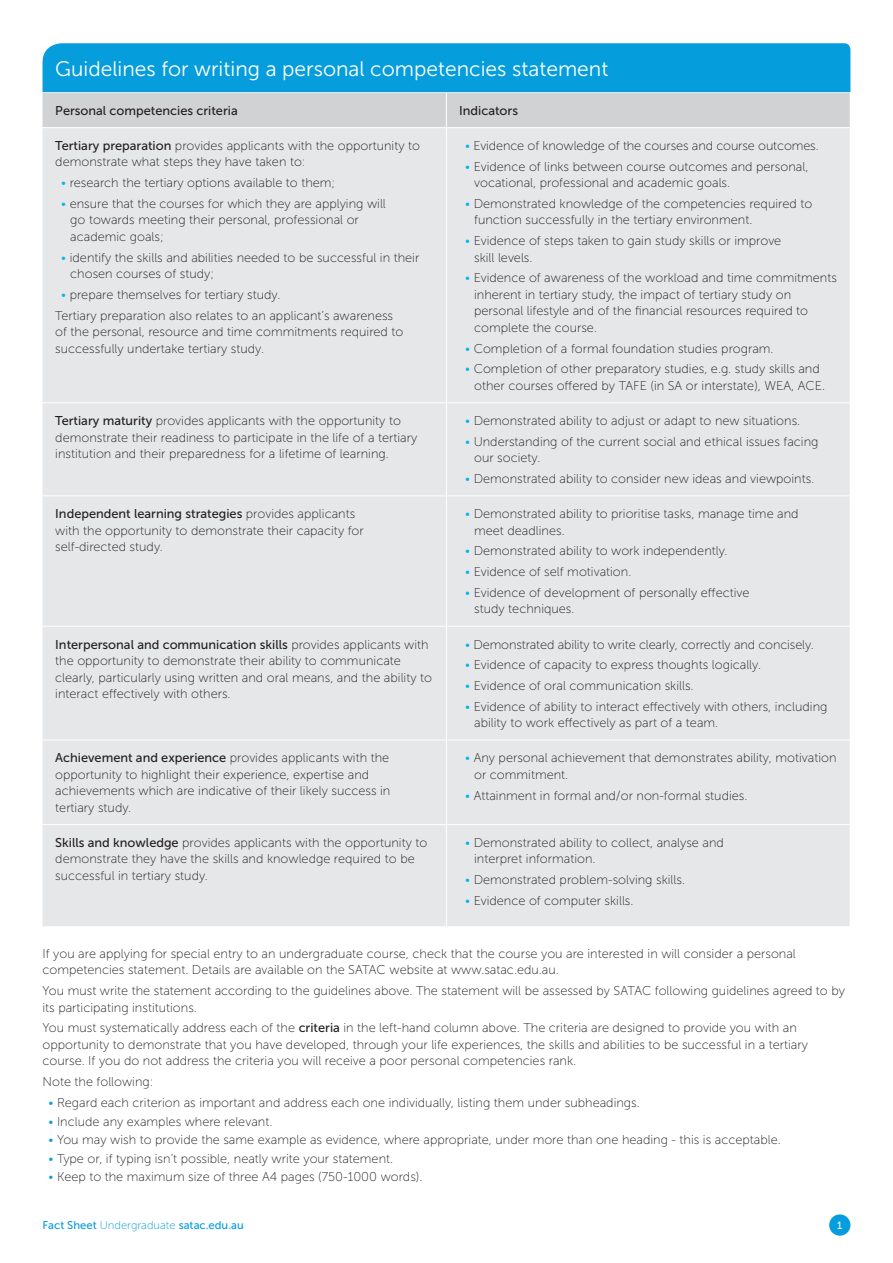
<style>
.page{position:relative;width:893px;height:1263px;background:#fff}
.page>*{position:absolute;margin:0;border:0;box-sizing:border-box;transform-origin:0 0}
.t1{font:24.45px "Museo Sans 300";color:#fff}
.t2{font:21px "Museo Sans 300";color:#fff}
.Body_Copy{font:12.75px/16.5px "Museo Sans 100";color:#231f20}
.Dot_Point_List{font:12.75px "Museo Sans 100";color:#231f20}
.Body_Copy_-_bold{font:12.75px "Museo Sans 500";color:#231f20}
.t3{font:11.25px "Museo Sans 500";color:#069ddc}
.t4{font:10.5px "Museo Sans 500";color:#fff}
.s1{font-family:"Museo Sans 500"}
.s2{color:#00b6ee}
.s3{color:#069ddc}
.s4{font-family:"Museo Sans 100"}
</style>
<div class="page">
<div style="left:829px;top:1214px;width:21px;height:22px;background:#069ddc;border-radius:50%"></div>
<div style="left:43px;top:128px;width:807px;height:798px;background:#e6e7e9"></div>
<hr style="left:43px;top:402px;width:403px;height:1px;background:#fff">
<hr style="left:446px;top:402px;width:404px;height:1px;background:#fff">
<hr style="left:43px;top:495px;width:403px;height:1px;background:#fff">
<hr style="left:446px;top:495px;width:404px;height:1px;background:#fff">
<hr style="left:43px;top:626px;width:403px;height:1px;background:#fff">
<hr style="left:446px;top:626px;width:404px;height:1px;background:#fff">
<hr style="left:43px;top:740px;width:403px;height:1px;background:#fff">
<hr style="left:446px;top:740px;width:404px;height:1px;background:#fff">
<hr style="left:43px;top:824px;width:403px;height:1px;background:#fff">
<hr style="left:446px;top:824px;width:404px;height:1px;background:#fff">
<hr style="left:446px;top:128px;width:1px;height:274px;background:#fff">
<hr style="left:446px;top:403px;width:1px;height:92px;background:#fff">
<hr style="left:446px;top:496px;width:1px;height:130px;background:#fff">
<hr style="left:446px;top:626px;width:1px;height:114px;background:#fff">
<hr style="left:446px;top:740px;width:1px;height:84px;background:#fff">
<hr style="left:446px;top:825px;width:1px;height:101px;background:#fff">
<svg style="left:43px;top:43px;width:807px;height:84px;background:#5bb3d9"></svg>
<p class="t1" style="left:43px;top:50px;width:195px">Year 12 Subquota</p>
<p class="t2" style="left:55px;top:57px;width:555px">Guidelines for writing a personal competencies statement</p>
<p class="Body_Copy_-_bold" style="left:55px;top:103px;width:184px">Personal competencies criteria</p>
<p class="Body_Copy_-_bold" style="left:459px;top:103px;width:60px">Indicators</p>
<p class="Body_Copy" style="left:55px;top:137px;width:366px"><span class="s1">Tertiary preparation</span> provides applicants with the opportunity to demonstrate what steps they have taken to:</p>
<p class="Body_Copy" style="left:61px;top:175px;width:276px"><span class="s2">•</span> research the tertiary options available to them;</p>
<p class="Body_Copy" style="left:70px;top:195px;width:317px;text-indent:-9px"><span class="s2">•</span> ensure that the courses for which they are applying will go towards meeting their personal, professional or academic goals;</p>
<p class="Body_Copy" style="left:70px;top:249px;width:351px;text-indent:-9px"><span class="s2">•</span> identify the skills and abilities needed to be successful in their chosen courses of study;</p>
<p class="Body_Copy" style="left:61px;top:286px;width:221px"><span class="s2">•</span> prepare themselves for tertiary study.</p>
<p class="Body_Copy" style="left:55px;top:307px;width:350px">Tertiary preparation also relates to an applicant’s awareness of the personal, resource and time commitments required to successfully undertake tertiary study.</p>
<p class="Body_Copy" style="left:465px;top:137px;width:355px"><span class="s2">•</span> Evidence of knowledge of the courses and course outcomes.</p>
<p class="Body_Copy" style="left:474px;top:158px;width:336px;text-indent:-9px"><span class="s2">•</span> Evidence of links between course outcomes and personal, vocational, professional and academic goals.</p>
<p class="Body_Copy" style="left:474px;top:195px;width:340px;text-indent:-9px"><span class="s2">•</span> Demonstrated knowledge of the competencies required to function successfully in the tertiary environment.</p>
<p class="Body_Copy" style="left:474px;top:233px;width:309px;text-indent:-9px"><span class="s2">•</span> Evidence of steps taken to gain study skills or improve skill levels.</p>
<p class="Body_Copy" style="left:474px;top:270px;width:364px;text-indent:-9px"><span class="s2">•</span> Evidence of awareness of the workload and time commitments inherent in tertiary study, the impact of tertiary study on personal lifestyle and of the financial resources required to complete the course.</p>
<p class="Body_Copy" style="left:465px;top:340px;width:310px"><span class="s2">•</span> Completion of a formal foundation studies program.</p>
<p class="Body_Copy" style="left:474px;top:361px;width:352px;text-indent:-9px"><span class="s2">•</span> Completion of other preparatory studies, e.g. study skills and other courses offered by TAFE (in SA or interstate), WEA, ACE.</p>
<p class="Body_Copy" style="left:55px;top:413px;width:364px"><span class="s1">Tertiary maturity</span> provides applicants with the opportunity to demonstrate their readiness to participate in the life of a tertiary institution and their preparedness for a lifetime of learning.</p>
<p class="Body_Copy" style="left:465px;top:413px;width:337px"><span class="s2">•</span> Demonstrated ability to adjust or adapt to new situations.</p>
<p class="Body_Copy" style="left:474px;top:433px;width:346px;text-indent:-9px"><span class="s2">•</span> Understanding of the current social and ethical issues facing our society.</p>
<p class="Body_Copy" style="left:465px;top:471px;width:351px"><span class="s2">•</span> Demonstrated ability to consider new ideas and viewpoints.</p>
<p class="Body_Copy" style="left:55px;top:506px;width:310px"><span class="s1">Independent learning strategies</span> provides applicants with the opportunity to demonstrate their capacity for self-directed study.</p>
<p class="Body_Copy" style="left:474px;top:506px;width:326px;text-indent:-9px"><span class="s2">•</span> Demonstrated ability to prioritise tasks, manage time and meet deadlines.</p>
<p class="Body_Copy" style="left:465px;top:543px;width:264px"><span class="s2">•</span> Demonstrated ability to work independently.</p>
<p class="Body_Copy" style="left:465px;top:564px;width:168px"><span class="s2">•</span> Evidence of self motivation.</p>
<p class="Body_Copy" style="left:474px;top:584px;width:277px;text-indent:-9px"><span class="s2">•</span> Evidence of development of personally effective study techniques.</p>
<p class="Body_Copy" style="left:55px;top:636px;width:378px"><span class="s1">Interpersonal and communication skills</span> provides applicants with the opportunity to demonstrate their ability to communicate clearly, particularly using written and oral means, and the ability to interact effectively with others.</p>
<p class="Body_Copy" style="left:465px;top:636px;width:350px"><span class="s2">•</span> Demonstrated ability to write clearly, correctly and concisely.</p>
<p class="Body_Copy" style="left:465px;top:657px;width:297px"><span class="s2">•</span> Evidence of capacity to express thoughts logically.</p>
<p class="Body_Copy" style="left:465px;top:677px;width:230px"><span class="s2">•</span> Evidence of oral communication skills.</p>
<p class="Body_Copy" style="left:474px;top:698px;width:355px;text-indent:-9px"><span class="s2">•</span> Evidence of ability to interact effectively with others, including ability to work effectively as part of a team.</p>
<p class="Body_Copy" style="left:55px;top:750px;width:337px"><span class="s1">Achievement and experience</span> provides applicants with the opportunity to highlight their experience, expertise and achievements which are indicative of their likely success in tertiary study.</p>
<p class="Body_Copy" style="left:474px;top:750px;width:364px;text-indent:-9px"><span class="s2">•</span> Any personal achievement that demonstrates ability, motivation or commitment.</p>
<p class="Body_Copy" style="left:465px;top:787px;width:284px"><span class="s2">•</span> Attainment in formal and/or non-formal studies.</p>
<p class="Body_Copy" style="left:55px;top:834px;width:374px"><span class="s1">Skills and knowledge</span> provides applicants with the opportunity to demonstrate they have the skills and knowledge required to be successful in tertiary study.</p>
<p class="Body_Copy" style="left:474px;top:834px;width:251px;text-indent:-9px"><span class="s2">•</span> Demonstrated ability to collect, analyse and interpret information.</p>
<p class="Body_Copy" style="left:465px;top:872px;width:221px"><span class="s2">•</span> Demonstrated problem-solving skills.</p>
<p class="Body_Copy" style="left:465px;top:892px;width:170px"><span class="s2">•</span> Evidence of computer skills.</p>
<p class="Body_Copy" style="left:43px;top:945px;width:755px">If you are applying for special entry to an undergraduate course, check that the course you are interested in will consider a personal competencies statement. Details are available on the SATAC website at www.satac.edu.au.</p>
<p class="Body_Copy" style="left:43px;top:983px;width:804px">You must write the statement according to the guidelines above. The statement will be assessed by SATAC following guidelines agreed to by its participating institutions.</p>
<p class="Body_Copy" style="left:43px;top:1020px;width:767px">You must systematically address each of the <span class="s1">criteria</span> in the left-hand column above. The criteria are designed to provide you with an opportunity to demonstrate that you have developed, through your life experiences, the skills and abilities to be successful in a tertiary course. If you do not address the criteria you will receive a poor personal competencies rank.</p>
<p class="Body_Copy" style="left:43px;top:1074px;width:113px">Note the following:</p>
<p class="Dot_Point_List" style="left:49px;top:1096px;width:593px"><span class="s3">•</span> Regard each criterion as important and address each one individually, listing them under subheadings.</p>
<p class="Dot_Point_List" style="left:49px;top:1114px;width:225px"><span class="s3">•</span> Include any examples where relevant.</p>
<p class="Dot_Point_List" style="left:49px;top:1133px;width:734px"><span class="s3">•</span> You may wish to provide the same example as evidence, where appropriate, under more than one heading - this is acceptable.</p>
<p class="Dot_Point_List" style="left:49px;top:1151px;width:346px"><span class="s3">•</span> Type or, if typing isn’t possible, neatly write your statement.</p>
<p class="Dot_Point_List" style="left:49px;top:1170px;width:375px"><span class="s3">•</span> Keep to the maximum size of three A4 pages (750-1000 words).</p>
<p class="t3" style="left:43px;top:1219px;width:203px">Fact Sheet <span class="s4">Undergraduate</span> satac.edu.au</p>
<p class="t4" style="left:837px;top:1219px;width:7px">1</p>
</div>
